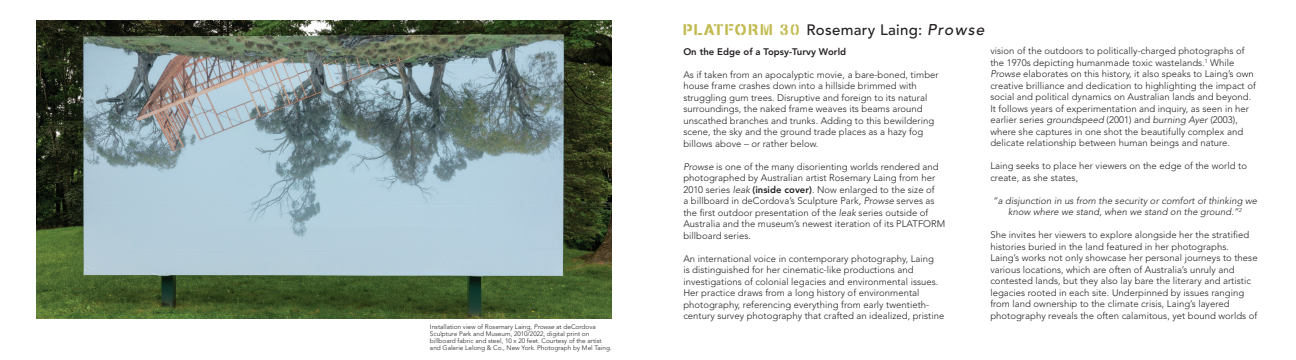
<style>
.page{position:relative;width:1296px;height:360px;background:#fff}
.page>*{position:absolute;margin:0;border:0;box-sizing:border-box;transform-origin:0 0}
.t1{font:500 15px "Avenir LT Std";letter-spacing:.02em;color:#231f20}
.t2{font:300 9.5px/11.5px "Avenir LT Std";letter-spacing:.005em;color:#231f20}
.t3{font:italic 300 9.5px/11.5px "Avenir LT Std";letter-spacing:.005em;color:#231f20;text-align:center}
.t4{font:800 9.5px "Avenir LT Std";letter-spacing:.005em;color:#231f20}
.t5{font:300 6.5px/7px "Avenir LT Std";color:#231f20}
.s1{font-style:italic}
.s2{font-family:"Stencilia A";font-weight:400;font-size:15.5px;color:#c2ba50}
.s3{font-style:italic;font-size:15.5px}
.s4{font-weight:800}
</style>
<div class="page">
<img style="left:36px;top:21px;width:576px;height:298px">
<p class="t5" style="left:430px;top:323px;width:183px">Installation view of Rosemary Laing, <span class="s1">Prowse</span> at deCordova Sculpture Park and Museum, 2010/2022, digital print on billboard fabric and steel, 10 x 20 feet. Courtesy of the artist and Galerie Lelong &amp; Co., New York. Photograph by Mel Taing.</p>
<p class="t1" style="left:683px;top:22px;width:303px"><span class="s2">PLATFORM 30</span> Rosemary Laing: <span class="s3">Prowse</span></p>
<p class="t4" style="left:683px;top:46px;width:164px">On the Edge of a Topsy-Turvy World</p>
<p class="t2" style="left:683px;top:69px;width:257px">As if taken from an apocalyptic movie, a bare-boned, timber house frame crashes down into a hillside brimmed with struggling gum trees. Disruptive and foreign to its natural surroundings, the naked frame weaves its beams around unscathed branches and trunks. Adding to this bewildering scene, the sky and the ground trade places as a hazy fog billows above – or rather below.</p>
<p class="t2" style="left:683px;top:161px;width:257px"><span class="s1">Prowse</span> is one of the many disorienting worlds rendered and photographed by Australian artist Rosemary Laing from her<br>2010 series <span class="s1">leak</span> <span class="s4">(inside cover)</span>. Now enlarged to the size of</p>
<p class="t2" style="left:683px;top:195px;width:253px">a billboard in deCordova’s Sculpture Park, <span class="s1">Prowse</span> serves as</p>
<p class="t2" style="left:683px;top:207px;width:264px">the first outdoor presentation of the <span class="s1">leak</span> series outside of<br>Australia and the museum’s newest iteration of its PLATFORM billboard series.</p>
<p class="t2" style="left:683px;top:253px;width:263px">An international voice in contemporary photography, Laing<br>is distinguished for her cinematic-like productions and investigations of colonial legacies and environmental issues.<br>Her practice draws from a long history of environmental photography, referencing everything from early twentieth&shy;century survey photography that crafted an idealized, pristine</p>
<p class="t2" style="left:990px;top:45px;width:267px">vision of the outdoors to politically-charged photographs of the 1970s depicting humanmade toxic wastelands.<sup>1</sup> While <span class="s1">Prowse</span> elaborates on this history, it also speaks to Laing’s own creative brilliance and dedication to highlighting the impact of social and political dynamics on Australian lands and beyond.<br>It follows years of experimentation and inquiry, as seen in her earlier series <span class="s1">groundspeed</span> (2001) and <span class="s1">burning Ayer</span> (2003), where she captures in one shot the beautifully complex and delicate relationship between human beings and nature.</p>
<p class="t2" style="left:990px;top:160px;width:258px">Laing seeks to place her viewers on the edge of the world to create, as she states,</p>
<p class="t3" style="left:993px;top:195px;width:266px">“a disjunction in us from the security or comfort of thinking we know where we stand, when we stand on the ground.”<sup>2</sup></p>
<p class="t2" style="left:990px;top:229px;width:269px">She invites her viewers to explore alongside her the stratified histories buried in the land featured in her photographs.<br>Laing’s works not only showcase her personal journeys to these various locations, which are often of Australia’s unruly and contested lands, but they also lay bare the literary and artistic legacies rooted in each site. Underpinned by issues ranging from land ownership to the climate crisis, Laing’s layered photography reveals the often calamitous, yet bound worlds of</p>
</div>
